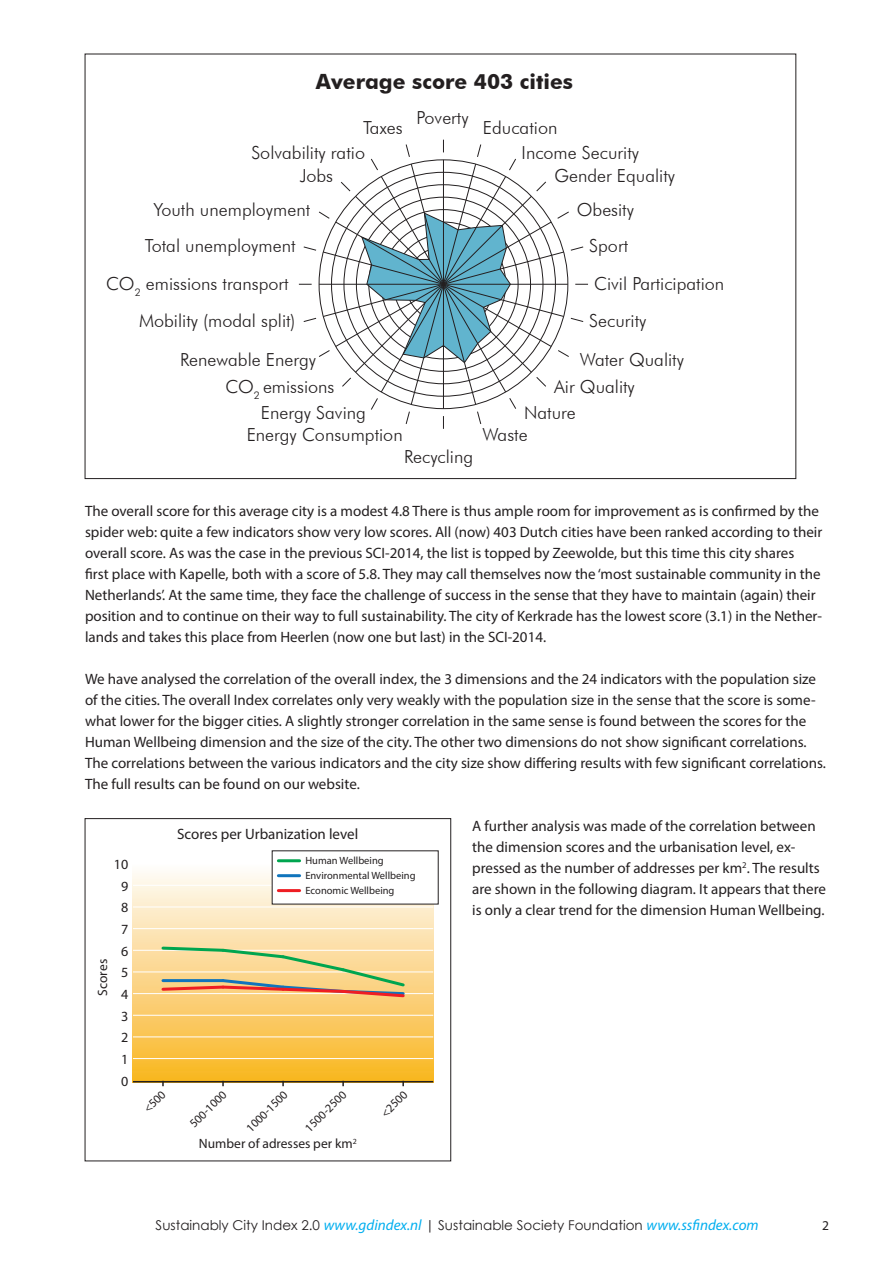
<style>
.page{position:relative;width:893px;height:1263px;background:#fff}
.page>*{position:absolute;margin:0;border:0;box-sizing:border-box;transform-origin:0 0}
.t1{font:700 21px "Futura BT";color:#231f20}
.t2{font:300 18px/35.8px "Futura BT";color:#231f20;text-align:center}
.t3{font:15px/21px "Myriad Pro";color:#231f20}
.t4{font:14.1px "Myriad Pro";color:#231f20}
.t5{font:13.5px "Century Gothic";color:#231f20}
.t6{font:13.5px "Myriad Pro";color:#231f20}
.t7{font:12px "Myriad Pro";color:#231f20}
.t8{font:10.5px/15px "Myriad Pro";color:#231f20}
.s1{font-family:"Myriad Pro";font-style:italic;font-size:15px;color:#00aeef}
</style>
<div class="page">
<svg style="left:299px;top:140px;width:289px;height:289px"></svg>
<div style="left:132px;top:862px;width:302px;height:220px;background:linear-gradient(to bottom,#fcfbfd,#f9b625)"></div>
<hr style="left:133px;top:1081px;width:300px;height:1px;background:#231f20">
<hr style="left:133px;top:1058px;width:300px;height:1px;background:#fff">
<hr style="left:133px;top:1036px;width:300px;height:1px;background:#fff">
<hr style="left:133px;top:1015px;width:300px;height:1px;background:#fff">
<hr style="left:133px;top:993px;width:300px;height:1px;background:#fff">
<hr style="left:133px;top:971px;width:300px;height:1px;background:#fff">
<hr style="left:133px;top:950px;width:300px;height:1px;background:#fff">
<hr style="left:133px;top:928px;width:300px;height:1px;background:#fff">
<hr style="left:133px;top:906px;width:300px;height:1px;background:#fff">
<hr style="left:133px;top:885px;width:300px;height:1px;background:#fff">
<hr style="left:133px;top:863px;width:300px;height:1px;background:#fff">
<svg style="left:160px;top:945px;width:247px;height:54px;background:#e4c88e"></svg>
<div style="left:272px;top:851px;width:166px;height:53px;background:#fff"></div>
<hr style="left:278px;top:859px;width:22px;height:3px;background:#00a54f">
<hr style="left:278px;top:874px;width:22px;height:3px;background:#1074bc">
<hr style="left:278px;top:889px;width:22px;height:3px;background:#ee1d23">
<div style="left:85px;top:818px;width:366px;height:343px;border:1px solid #231f20"></div>
<p class="t1" style="left:316px;top:69px;width:259px">Average score 403 cities</p>
<p class="t2" style="left:417px;top:99px;width:54px">Poverty</p>
<p class="t2" style="left:483px;top:110px;width:76px">Education</p>
<p class="t2" style="left:522px;top:134px;width:119px">Income Security</p>
<p class="t2" style="left:554px;top:157px;width:122px">Gender Equality</p>
<p class="t2" style="left:577px;top:191px;width:59px">Obesity<br>Sport</p>
<p class="t2" style="left:594px;top:266px;width:132px">Civil Participation</p>
<p class="t2" style="left:589px;top:303px;width:59px">Security</p>
<p class="t2" style="left:580px;top:341px;width:106px">Water Quality</p>
<p class="t2" style="left:524px;top:373px;width:112px;line-height:25.8px;text-align:left;text-indent:30px">Air Quality<br>Nature</p>
<p class="t2" style="left:482px;top:417px;width:47px">Waste</p>
<p class="t2" style="left:363px;top:110px;width:41px">Taxes</p>
<p class="t2" style="left:251px;top:134px;width:115px">Solvability ratio</p>
<p class="t2" style="left:300px;top:157px;width:35px">Jobs</p>
<p class="t2" style="left:154px;top:191px;width:158px">Youth unemployment</p>
<p class="t2" style="left:145px;top:227px;width:152px">Total unemployment</p>
<p class="t2" style="left:106px;top:266px;width:184px">CO<sub>2</sub> emissions transport</p>
<p class="t2" style="left:139px;top:303px;width:158px">Mobility (modal split)</p>
<p class="t2" style="left:180px;top:341px;width:138px">Renewable Energy</p>
<p class="t2" style="left:225px;top:368px;width:111px">CO<sub>2</sub> emissions</p>
<p class="t2" style="left:261px;top:394px;width:107px">Energy Saving</p>
<p class="t2" style="left:247px;top:417px;width:158px">Energy Consumption</p>
<p class="t2" style="left:404px;top:438px;width:71px">Recycling</p>
<p class="t3" style="left:85px;top:500px;width:739px">The overall score for this average city is a modest 4.8 There is thus ample room for improvement as is confirmed by the spider web: quite a few indicators show very low scores. All (now) 403 Dutch cities have been ranked according to their overall score. As was the case in the previous SCI-2014, the list is topped by Zeewolde, but this time this city shares<br>first place with Kapelle, both with a score of 5.8. They may call themselves now the ‘most sustainable community in the Netherlands’. At the same time, they face the challenge of success in the sense that they have to maintain (again) their position and to continue on their way to full sustainability. The city of Kerkrade has the lowest score (3.1) in the Nether&shy;lands and takes this place from Heerlen (now one but last) in the SCI-2014.</p>
<p class="t3" style="left:85px;top:668px;width:742px">We have analysed the correlation of the overall index, the 3 dimensions and the 24 indicators with the population size of the cities. The overall Index correlates only very weakly with the population size in the sense that the score is some&shy;what lower for the bigger cities. A slightly stronger correlation in the same sense is found between the scores for the Human Wellbeing dimension and the size of the city. The other two dimensions do not show significant correlations.<br>The correlations between the various indicators and the city size show differing results with few significant correlations.<br>The full results can be found on our website.</p>
<p class="t3" style="left:472px;top:815px;width:355px">A further analysis was made of the correlation between the dimension scores and the urbanisation level, ex&shy;pressed as the number of addresses per km<sup>2</sup>. The results are shown in the following diagram. It appears that there is only a clear trend for the dimension Human Wellbeing.</p>
<p class="t3" style="left:177px;top:823px;width:183px">Scores per Urbanization level</p>
<p class="t8" style="left:305px;top:853px;width:112px">Human Wellbeing<br>Environmental Wellbeing<br>Economic Wellbeing</p>
<p class="t4" style="left:114px;top:855px;width:16px">10</p>
<p class="t4" style="left:121px;top:877px;width:9px">9</p>
<p class="t4" style="left:121px;top:899px;width:9px">8</p>
<p class="t4" style="left:121px;top:920px;width:9px">7</p>
<p class="t6" style="left:94px;top:996px;width:38px;rotate:-90deg">Scores</p>
<p class="t4" style="left:121px;top:942px;width:9px">6</p>
<p class="t4" style="left:121px;top:964px;width:9px">5</p>
<p class="t4" style="left:121px;top:985px;width:9px">4</p>
<p class="t4" style="left:121px;top:1007px;width:9px">3</p>
<p class="t4" style="left:121px;top:1029px;width:9px">2</p>
<p class="t4" style="left:121px;top:1050px;width:9px">1</p>
<p class="t4" style="left:121px;top:1072px;width:9px">0</p>
<p class="t7" style="left:140px;top:1105px;width:27px;rotate:-45deg">&lt;500</p>
<p class="t7" style="left:186px;top:1120px;width:48px;rotate:-45deg">500-1000</p>
<p class="t7" style="left:243px;top:1125px;width:54px;rotate:-45deg">1000-1500</p>
<p class="t7" style="left:302px;top:1125px;width:54px;rotate:-45deg">1500-2500</p>
<p class="t7" style="left:378px;top:1110px;width:33px;rotate:-45deg">&lt;2500</p>
<p class="t6" style="left:199px;top:1135px;width:159px">Number of adresses per km<sup>2</sup></p>
<p class="t5" style="left:156px;top:1216px;width:604px">Sustainably City Index 2.0 <span class="s1">www.gdindex.nl</span> | Sustainable Society Foundation <span class="s1">www.ssfindex.com</span></p>
<p class="t6" style="left:822px;top:1217px;width:8px">2</p>
</div>
